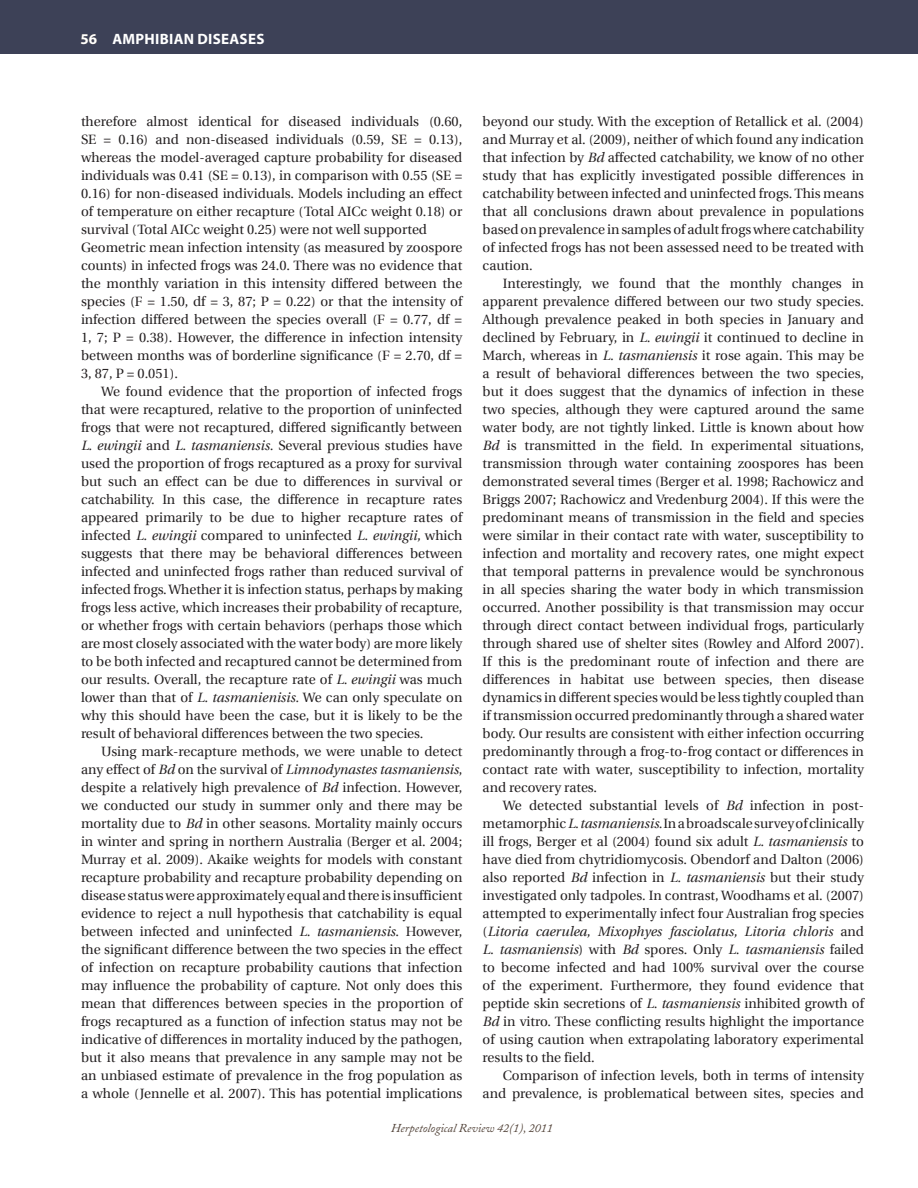
<style>
.page{position:relative;width:918px;height:1188px;background:#fff}
.page>*{position:absolute;margin:0;border:0;box-sizing:border-box;transform-origin:0 0}
.t1{font:700 15px "Myriad Pro";letter-spacing:.02em;color:#fff}
.t2{font:13.5px/18px "Utopia";color:#231f20;text-align:justify}
.t3{font:italic 12px "Adobe Caslon";color:#504137}
.s1{color:#504137}
.s2{font-style:italic}
</style>
<div class="page">
<div style="left:0;top:0;width:918px;height:54px;background:#3d4157"></div>
<p class="t1" style="left:80px;top:29px;width:186px"><span class="s1">56</span> AMPHIBIAN DISEASES</p>
<p class="t2" style="left:81px;top:113px;width:383px;text-align:left">therefore almost identical for diseased individuals (0.60, SE = 0.16) and non-diseased individuals (0.59, SE = 0.13), whereas the model-averaged capture probability for diseased individuals was 0.41 (SE = 0.13), in comparison with 0.55 (SE = 0.16) for non-diseased individuals. Models including an effect of temperature on either recapture (Total AICc weight 0.18) or survival (Total AICc weight 0.25) were not well supported Geometric mean infection intensity (as measured by zoospore counts) in infected frogs was 24.0. There was no evidence that the monthly variation in this intensity differed between the species (F = 1.50, df = 3, 87; P = 0.22) or that the intensity of infection differed between the species overall (F = 0.77, df = 1, 7; P = 0.38). However, the difference in infection intensity between months was of borderline significance (F = 2.70, df = 3, 87, P = 0.051).</p>
<p class="t2" style="left:81px;top:383px;width:383px;text-indent:20px">We found evidence that the proportion of infected frogs that were recaptured, relative to the proportion of uninfected frogs that were not recaptured, differed significantly between <span class="s2">L. ewingii</span> and <span class="s2">L. tasmaniensis.</span> Several previous studies have used the proportion of frogs recaptured as a proxy for survival but such an effect can be due to differences in survival or catchability. In this case, the difference in recapture rates appeared primarily to be due to higher recapture rates of infected <span class="s2">L. ewingii</span> compared to uninfected <span class="s2">L. ewingii,</span> which suggests that there may be behavioral differences between infected and uninfected frogs rather than reduced survival of infected frogs. Whether it is infection status, perhaps by making frogs less active, which increases their probability of recapture, or whether frogs with certain behaviors (perhaps those which are most closely associated with the water body) are more likely to be both infected and recaptured cannot be determined from our results. Overall, the recapture rate of <span class="s2">L. ewingii</span> was much lower than that of <span class="s2">L. tasmanienisis.</span> We can only speculate on why this should have been the case, but it is likely to be the result of behavioral differences between the two species.</p>
<p class="t2" style="left:81px;top:742px;width:383px;text-indent:20px">Using mark-recapture methods, we were unable to detect any effect of <span class="s2">Bd</span> on the survival of <span class="s2">Limnodynastes tasmaniensis</span>, despite a relatively high prevalence of <span class="s2">Bd</span> infection<span class="s2">.</span> However, we conducted our study in summer only and there may be mortality due to <span class="s2">Bd</span> in other seasons. Mortality mainly occurs in winter and spring in northern Australia (Berger et al. 2004; Murray et al. 2009). Akaike weights for models with constant recapture probability and recapture probability depending on disease status were approximately equal and there is insufficient evidence to reject a null hypothesis that catchability is equal between infected and uninfected <span class="s2">L. tasmaniensis</span>. However, the significant difference between the two species in the effect of infection on recapture probability cautions that infection may influence the probability of capture. Not only does this mean that differences between species in the proportion of frogs recaptured as a function of infection status may not be indicative of differences in mortality induced by the pathogen, but it also means that prevalence in any sample may not be an unbiased estimate of prevalence in the frog population as a whole (Jennelle et al. 2007). This has potential implications</p>
<p class="t2" style="left:483px;top:112px;width:383px">beyond our study. With the exception of Retallick et al. (2004) and Murray et al. (2009), neither of which found any indication that infection by <span class="s2">Bd</span> affected catchability, we know of no other study that has explicitly investigated possible differences in catchability between infected and uninfected frogs. This means that all conclusions drawn about prevalence in populations based on prevalence in samples of adult frogs where catchability of infected frogs has not been assessed need to be treated with caution.</p>
<p class="t2" style="left:483px;top:274px;width:383px;text-indent:20px">Interestingly, we found that the monthly changes in apparent prevalence differed between our two study species.<br>Although prevalence peaked in both species in January and declined by February, in <span class="s2">L. ewingii</span> it continued to decline in March, whereas in <span class="s2">L. tasmaniensis</span> it rose again. This may be a result of behavioral differences between the two species, but it does suggest that the dynamics of infection in these two species, although they were captured around the same water body, are not tightly linked. Little is known about how <span class="s2">Bd</span> is transmitted in the field. In experimental situations, transmission through water containing zoospores has been demonstrated several times (Berger et al. 1998; Rachowicz and Briggs 2007; Rachowicz and Vredenburg 2004). If this were the predominant means of transmission in the field and species were similar in their contact rate with water, susceptibility to infection and mortality and recovery rates, one might expect that temporal patterns in prevalence would be synchronous in all species sharing the water body in which transmission occurred. Another possibility is that transmission may occur through direct contact between individual frogs, particularly through shared use of shelter sites (Rowley and Alford 2007).<br>If this is the predominant route of infection and there are differences in habitat use between species, then disease dynamics in different species would be less tightly coupled than if transmission occurred predominantly through a shared water body. Our results are consistent with either infection occurring predominantly through a frog-to-frog contact or differences in contact rate with water, susceptibility to infection, mortality and recovery rates.</p>
<p class="t2" style="left:483px;top:796px;width:383px;text-indent:20px">We detected substantial levels of <span class="s2">Bd</span> infection in post&shy;metamorphic <span class="s2">L. tasmaniensis.</span> In a broadscale survey of clinically ill frogs, Berger et al (2004) found six adult <span class="s2">L. tasmaniensis</span> to have died from chytridiomycosis. Obendorf and Dalton (2006) also reported <span class="s2">Bd</span> infection in <span class="s2">L. tasmaniensis</span> but their study investigated only tadpoles. In contrast, Woodhams et al. (2007) attempted to experimentally infect four Australian frog species (<span class="s2">Litoria caerulea, Mixophyes fasciolatus, Litoria chloris</span> and <span class="s2">L. tasmaniensis</span>) with <span class="s2">Bd</span> spores. Only <span class="s2">L. tasmaniensis</span> failed to become infected and had 100% survival over the course of the experiment. Furthermore, they found evidence that peptide skin secretions of <span class="s2">L. tasmaniensis</span> inhibited growth of <span class="s2">Bd</span> in vitro. These conflicting results highlight the importance of using caution when extrapolating laboratory experimental results to the field.</p>
<p class="t2" style="left:483px;top:1066px;width:383px;text-align:right">Comparison of infection levels, both in terms of intensity and prevalence, is problematical between sites, species and</p>
<p class="t3" style="left:391px;top:1121px;width:163px">Herpetological Review 42(1), 2011</p>
</div>
